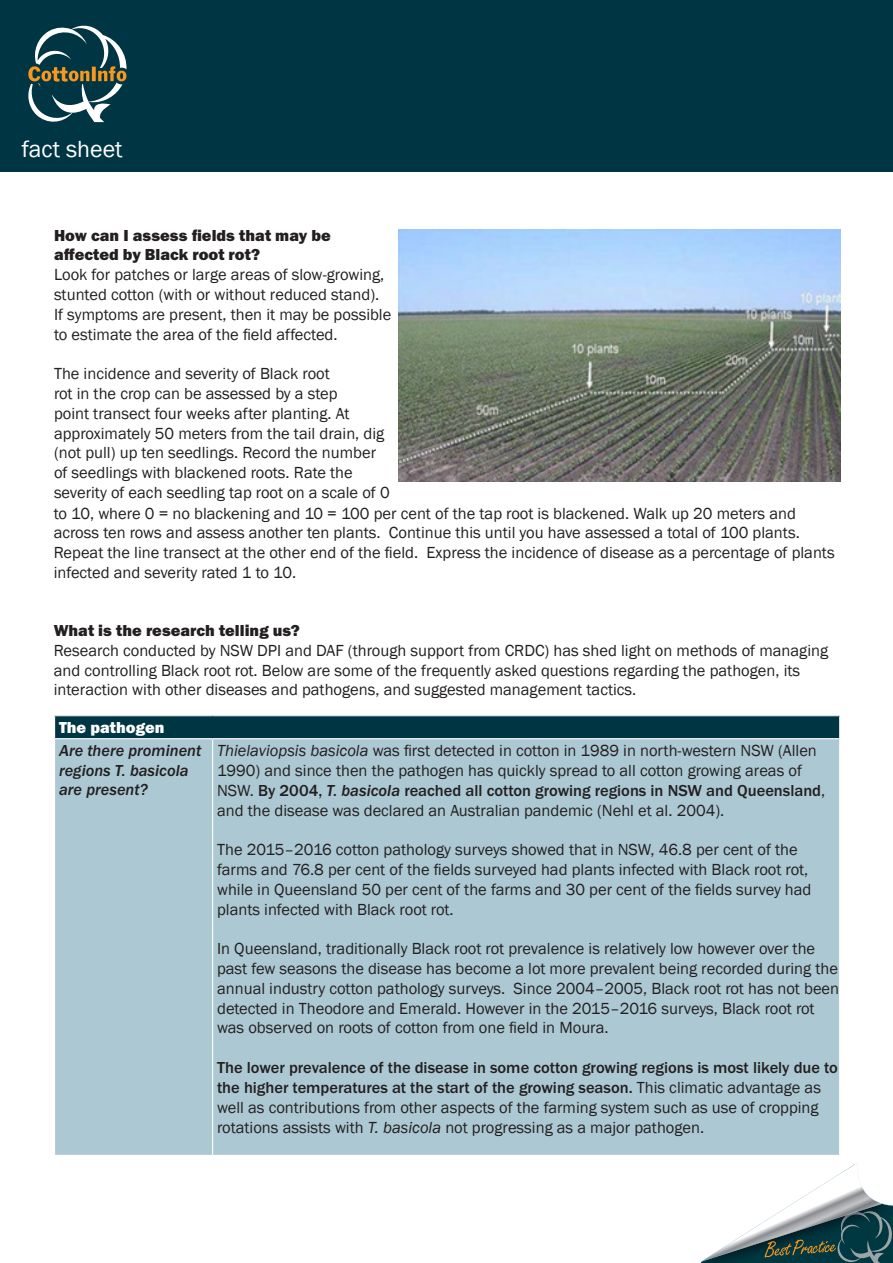
<style>
.page{position:relative;width:893px;height:1263px;background:#fff}
.page>*{position:absolute;margin:0;border:0;box-sizing:border-box;transform-origin:0 0}
.t1{font:24px "Franklin Gothic";color:#fff}
.t2{font:16.5px/19.8px "Franklin Gothic";color:#231f20}
.t3{font:16.5px/19.8px "Franklin Gothic URW Hea";color:#231f20}
.t4{font:16.5px/19.8px "Franklin Gothic URW Med Ita";color:#231f20}
.t5{font:16.5px "Franklin Gothic URW Hea";color:#fff}
.s1{font-style:italic}
.s2{font-family:"Franklin Gothic URW";font-weight:500}
.s3{font-family:"Franklin Gothic URW Med Ita"}
</style>
<div class="page">
<div style="left:0;top:0;width:893px;height:171px;background:#003644"></div>
<svg style="left:28px;top:25px;width:99px;height:98px"></svg>
<svg style="left:701px;top:1163px;width:192px;height:100px"></svg>
<div style="left:55px;top:716px;width:785px;height:23px;background:#003644"></div>
<div style="left:55px;top:739px;width:784px;height:416px;background:#acc8d2"></div>
<svg style="left:839px;top:716px;width:1px;height:22px"></svg>
<hr style="left:212px;top:739px;width:1px;height:416px;background:#fff">
<hr style="left:54px;top:738px;width:159px;height:1px;background:#fff">
<hr style="left:213px;top:738px;width:627px;height:1px;background:#fff">
<img style="left:399px;top:230px;width:441px;height:252px">
<p class="t1" style="left:22px;top:134px;width:102px">fact sheet</p>
<p class="t3" style="left:54px;top:225px;width:278px">How can I assess fields that may be affected by Black root rot?</p>
<p class="t2" style="left:54px;top:265px;width:339px">Look for patches or large areas of slow-growing, stunted cotton (with or without reduced stand).<br>If symptoms are present, then it may be possible to estimate the area of the field affected.</p>
<p class="t2" style="left:54px;top:364px;width:337px">The incidence and severity of Black root<br>rot in the crop can be assessed by a step<br>point transect four weeks after planting. At approximately 50 meters from the tail drain, dig (not pull) up ten seedlings. Record the number of seedlings with blackened roots. Rate the severity of each seedling tap root on a scale of 0</p>
<p class="t2" style="left:54px;top:504px;width:782px">to 10, where 0 = no blackening and 10 = 100 per cent of the tap root is blackened. Walk up 20 meters and across ten rows and assess another ten plants. Continue this until you have assessed a total of 100 plants.<br>Repeat the line transect at the other end of the field. Express the incidence of disease as a percentage of plants infected and severity rated 1 to 10.</p>
<p class="t3" style="left:54px;top:620px;width:248px">What is the research telling us?</p>
<p class="t2" style="left:54px;top:641px;width:776px">Research conducted by NSW DPI and DAF (through support from CRDC) has shed light on methods of managing</p>
<p class="t2" style="left:54px;top:660px;width:748px">and controlling Black root rot. Below are some of the frequently asked questions regarding the pathogen, its interaction with other diseases and pathogens, and suggested management tactics.</p>
<p class="t5" style="left:59px;top:716px;width:107px">The pathogen</p>
<p class="t4" style="left:59px;top:740px;width:144px">Are there prominent regions T. basicola are present?</p>
<p class="t2" style="left:217px;top:741px;width:610px"><span class="s1">Thielaviopsis basicola</span> was first detected in cotton in 1989 in north-western NSW (Allen 1990) and since then the pathogen has quickly spread to all cotton growing areas of NSW. <span class="s2">By 2004,</span> <span class="s3">T. basicola</span> <span class="s2">reached all cotton growing regions in NSW and Queensland</span>, and the disease was declared an Australian pandemic (Nehl et al. 2004).</p>
<p class="t2" style="left:217px;top:840px;width:596px">The 2015–2016 cotton pathology surveys showed that in NSW, 46.8 per cent of the farms and 76.8 per cent of the fields surveyed had plants infected with Black root rot, while in Queensland 50 per cent of the farms and 30 per cent of the fields survey had plants infected with Black root rot.</p>
<p class="t2" style="left:217px;top:939px;width:623px">In Queensland, traditionally Black root rot prevalence is relatively low however over the past few seasons the disease has become a lot more prevalent being recorded during the annual industry cotton pathology surveys. Since 2004–2005, Black root rot has not been detected in Theodore and Emerald. However in the 2015–2016 surveys, Black root rot was observed on roots of cotton from one field in Moura.</p>
<p class="t2" style="left:217px;top:1058px;width:622px"><span class="s2">The lower prevalence of the disease in some cotton growing regions is most likely due to the higher temperatures at the start of the growing season.</span> This climatic advantage as well as contributions from other aspects of the farming system such as use of cropping rotations assists with <span class="s1">T. basicola</span> not progressing as a major pathogen.</p>
</div>
